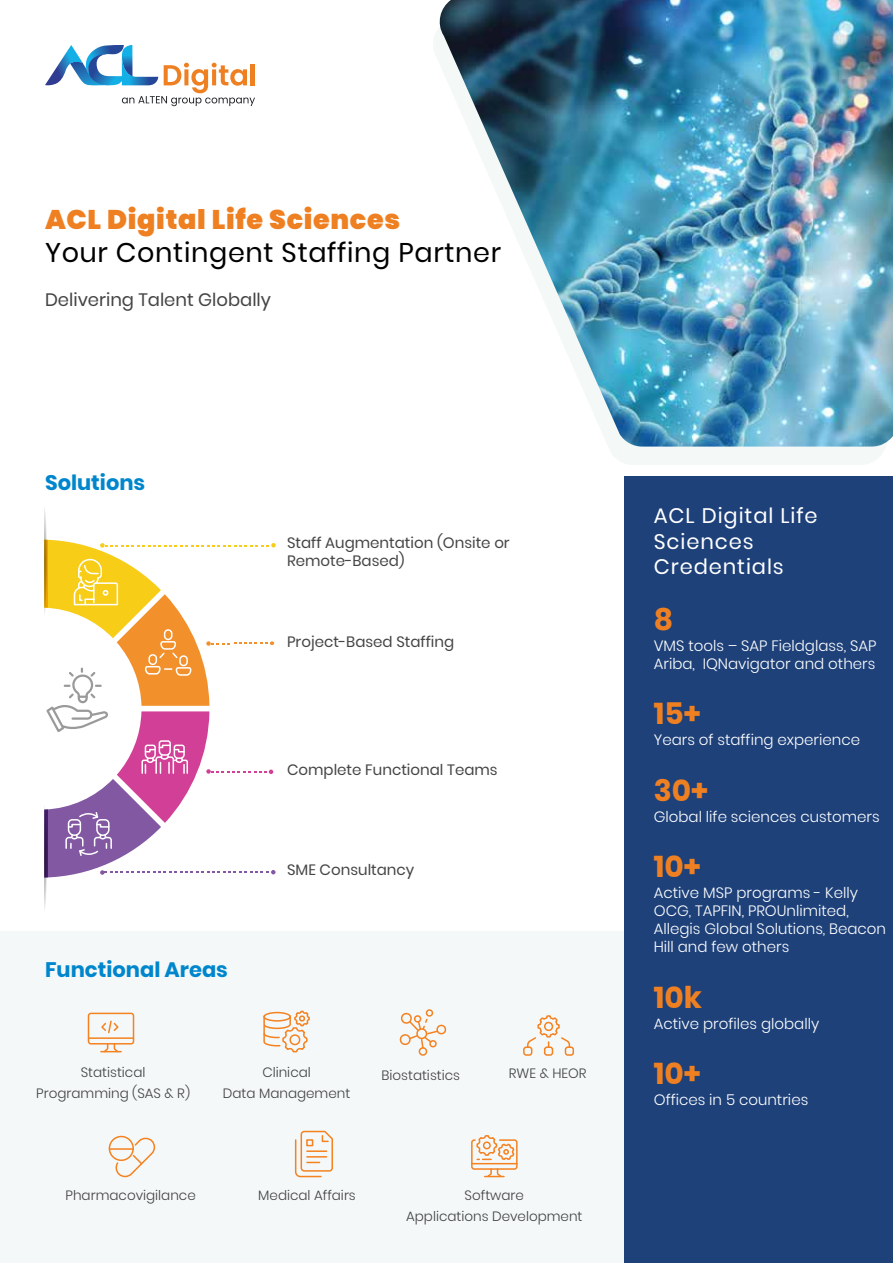
<style>
.page{position:relative;width:893px;height:1263px;background:#fff}
.page>*{position:absolute;margin:0;border:0;box-sizing:border-box;transform-origin:0 0}
.t1{font:700 30px "Poppins";color:#ef8022}
.t2{font:27px "Poppins";letter-spacing:.025em;color:#000}
.t3{font:900 27px "Poppins";letter-spacing:.025em;color:#ef8022}
.t4{font:21px/25.2px "Poppins";letter-spacing:.045em;color:#fff}
.t5{font:700 21px "Poppins";color:#0086cc}
.t6{font:18px "Poppins";color:#444}
.t7{font:300 15px/18px "Poppins";color:#fff}
.t8{font:15px/18px "Poppins";color:#454545}
.t9{font:300 13.5px/21px "Poppins";color:#424242;text-align:center}
</style>
<div class="page">
<div style="left:0;top:931px;width:892px;height:332px;background:#f4f8f8"></div>
<div style="left:624px;top:476px;width:269px;height:787px;background:#1e417a"></div>
<svg style="left:45px;top:45px;width:210px;height:61px"></svg>
<svg style="left:433px;top:34px;width:452px;height:431px;fill:#f4f9f8"></svg>
<img style="left:436px;top:0;width:457px;height:447px">
<div style="left:88px;top:1013px;width:46px;height:31px;border:2px solid #f58220;border-radius:2px"></div>
<hr style="left:88px;top:1037px;width:45px;height:2px;background:#f58220">
<svg style="left:101px;top:1020px;width:18px;height:14px"></svg>
<svg style="left:101px;top:1042px;width:20px;height:11px"></svg>
<svg style="left:263px;top:1010px;width:47px;height:43px"></svg>
<div style="left:471px;top:1139px;width:47px;height:31px;border:2px solid #f58220;border-radius:2px"></div>
<hr style="left:472px;top:1163px;width:45px;height:1px;background:#f58220">
<svg style="left:475px;top:1135px;width:41px;height:43px"></svg>
<svg style="left:399px;top:1009px;width:47px;height:47px"></svg>
<div style="left:523px;top:1046px;width:9px;height:10px;border:2px solid #f58220;border-radius:2px"></div>
<div style="left:544px;top:1046px;width:9px;height:10px;border:2px solid #f58220;border-radius:2px"></div>
<div style="left:565px;top:1046px;width:9px;height:10px;border:2px solid #f58220;border-radius:2px"></div>
<svg style="left:526px;top:1015px;width:45px;height:34px"></svg>
<div style="left:109px;top:1136px;width:25px;height:25px;border:2px solid #f58220;border-radius:50%"></div>
<hr style="left:109px;top:1148px;width:24px;height:2px;background:#f58220">
<svg style="left:114px;top:1135px;width:42px;height:43px"></svg>
<svg style="left:294px;top:1130px;width:39px;height:48px"></svg>
<svg style="left:44px;top:508px;width:232px;height:402px"></svg>
<h2 class="t3" style="left:45px;top:204px;width:357px">ACL Digital Life Sciences</h2>
<h2 class="t2" style="left:45px;top:237px;width:458px">Your Contingent Staffing Partner</h2>
<p class="t6" style="left:45px;top:289px;width:228px">Delivering Talent Globally</p>
<h3 class="t5" style="left:45px;top:470px;width:102px">Solutions</h3>
<h3 class="t5" style="left:45px;top:957px;width:184px">Functional Areas</h3>
<p class="t8" style="left:287px;top:534px;width:224px">Staff Augmentation (Onsite or<br>Remote-Based)</p>
<p class="t8" style="left:287px;top:633px;width:169px">Project-Based Staffing</p>
<p class="t8" style="left:287px;top:760px;width:212px">Complete Functional Teams</p>
<p class="t8" style="left:287px;top:861px;width:129px">SME Consultancy</p>
<p class="t9" style="left:36px;top:1061px;width:155px">Statistical<br>Programming (SAS &amp; R)</p>
<p class="t9" style="left:223px;top:1061px;width:129px">Clinical<br>Data Management</p>
<p class="t9" style="left:382px;top:1064px;width:80px">Biostatistics</p>
<p class="t9" style="left:509px;top:1063px;width:79px">RWE &amp; HEOR</p>
<p class="t9" style="left:66px;top:1184px;width:132px">Pharmacovigilance</p>
<p class="t9" style="left:258px;top:1184px;width:99px">Medical Affairs</p>
<p class="t9" style="left:406px;top:1184px;width:178px">Software<br>Applications Development</p>
<h3 class="t4" style="left:654px;top:504px;width:165px">ACL Digital Life<br>Sciences<br>Credentials</h3>
<h1 class="t1" style="left:654px;top:602px;width:21px">8</h1>
<p class="t7" style="left:654px;top:636px;width:224px">VMS tools – SAP Fieldglass, SAP<br>Ariba, IQNavigator and others</p>
<h1 class="t1" style="left:654px;top:696px;width:48px">15+</h1>
<p class="t7" style="left:654px;top:731px;width:208px">Years of staffing experience</p>
<h1 class="t1" style="left:654px;top:773px;width:56px">30+</h1>
<p class="t7" style="left:654px;top:807px;width:227px">Global life sciences customers</p>
<h1 class="t1" style="left:654px;top:849px;width:48px">10+</h1>
<p class="t7" style="left:654px;top:884px;width:234px">Active MSP programs - Kelly<br>OCG, TAPFIN, PROUnlimited,<br>Allegis Global Solutions, Beacon<br>Hill and few others</p>
<h1 class="t1" style="left:654px;top:980px;width:50px">10k</h1>
<p class="t7" style="left:654px;top:1014px;width:167px">Active profiles globally</p>
<h1 class="t1" style="left:654px;top:1056px;width:48px">10+</h1>
<p class="t7" style="left:654px;top:1091px;width:156px">Offices in 5 countries</p>
</div>
